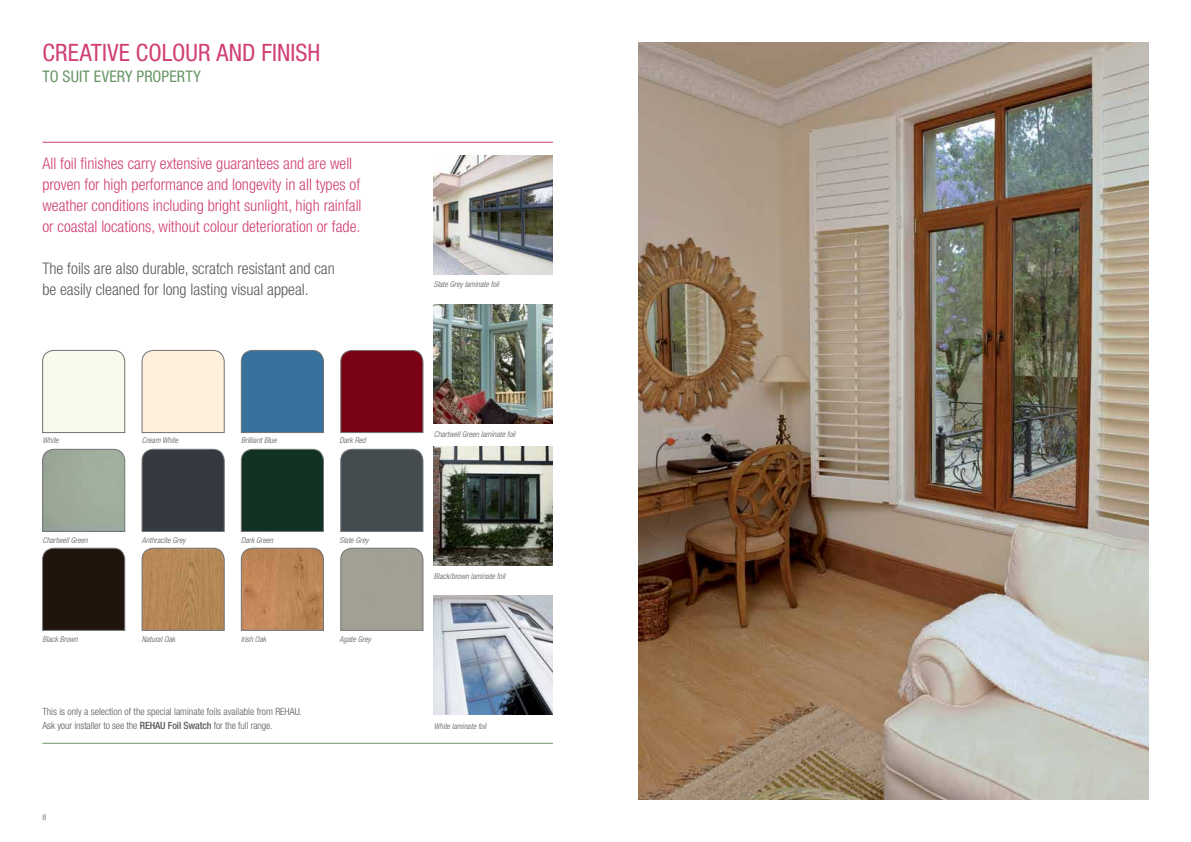
<style>
.page{position:relative;width:1191px;height:842px;background:#fff}
.page>*{position:absolute;margin:0;border:0;box-sizing:border-box;transform-origin:0 0}
.t1{font:condensed 24px "Helvetica Neue";letter-spacing:.005em;color:#d13f76}
.t2{font:300 condensed 16px/21px "Helvetica Neue";color:#d13f76}
.t3{font:300 condensed 16px/21px "Helvetica Neue";color:#58595b}
.t4{font:condensed 16px "Helvetica Neue";letter-spacing:.01em;color:#699667}
.t5{font:300 condensed 10px/14px "Helvetica Neue";color:#58595b}
.t6{font:italic 300 condensed 8px "Helvetica Neue";color:#58595b}
.t7{font:300 condensed 8px "Helvetica Neue";color:#58595b}
.s1{font-weight:500}
</style>
<div class="page">
<hr style="left:43px;top:142px;width:510px;height:1px;background:#d13f76">
<hr style="left:43px;top:743px;width:510px;height:1px;background:#699667">
<img style="left:638px;top:43px;width:510px;height:756px">
<img style="left:434px;top:447px;width:119px;height:119px">
<img style="left:434px;top:304px;width:119px;height:119px">
<img style="left:434px;top:596px;width:119px;height:119px">
<div style="left:42px;top:350px;width:83px;height:83px;background:#f9faec"></div>
<svg style="left:42px;top:449px;width:83px;height:83px;background:#9ba999"></svg>
<svg style="left:42px;top:548px;width:83px;height:83px;background:#251a12"></svg>
<div style="left:241px;top:350px;width:83px;height:83px;background:#38719b"></div>
<div style="left:241px;top:449px;width:83px;height:83px;background:#123223"></div>
<svg style="left:241px;top:548px;width:83px;height:83px;background:#b9855a"></svg>
<div style="left:142px;top:350px;width:83px;height:83px;background:#fff0dc"></div>
<div style="left:142px;top:449px;width:83px;height:83px;background:#343a40"></div>
<svg style="left:142px;top:548px;width:83px;height:83px;background:#b28859"></svg>
<div style="left:340px;top:350px;width:83px;height:83px;background:#790215"></div>
<div style="left:340px;top:449px;width:83px;height:83px;background:#454c50"></div>
<div style="left:340px;top:548px;width:83px;height:83px;background:#a29f95"></div>
<img style="left:434px;top:155px;width:119px;height:120px">
<h1 class="t1" style="left:43px;top:39px;width:279px">CREATIVE COLOUR AND FINISH</h1>
<h2 class="t4" style="left:43px;top:67px;width:160px">TO SUIT EVERY PROPERTY</h2>
<p class="t2" style="left:42px;top:153px;width:321px">All foil finishes carry extensive guarantees and are well proven for high performance and longevity in all types of weather conditions including bright sunlight, high rainfall or coastal locations, without colour deterioration or fade.</p>
<h2 class="t3" style="left:42px;top:258px;width:294px">The foils are also durable, scratch resistant and can be easily cleaned for long lasting visual appeal.</h2>
<p class="t6" style="left:43px;top:436px;width:18px">White</p>
<p class="t6" style="left:142px;top:436px;width:38px">Cream White</p>
<p class="t6" style="left:241px;top:436px;width:37px">Brilliant Blue</p>
<p class="t6" style="left:339px;top:436px;width:28px">Dark Red</p>
<p class="t6" style="left:43px;top:535px;width:47px">Chartwell Green</p>
<p class="t6" style="left:142px;top:535px;width:45px">Anthracite Grey</p>
<p class="t6" style="left:241px;top:535px;width:33px">Dark Green</p>
<p class="t6" style="left:339px;top:535px;width:30px">Slate Grey</p>
<p class="t6" style="left:43px;top:634px;width:37px">Black Brown</p>
<p class="t6" style="left:142px;top:634px;width:35px">Natural Oak</p>
<p class="t6" style="left:241px;top:634px;width:26px">Irish Oak</p>
<p class="t6" style="left:339px;top:634px;width:33px">Agate Grey</p>
<p class="t5" style="left:42px;top:704px;width:261px">This is only a selection of the special laminate foils available from REHAU.<br>Ask your installer to see the <span class="s1">REHAU Foil Swatch</span> for the full range.</p>
<p class="t7" style="left:43px;top:812px;width:5px">8</p>
<p class="t6" style="left:434px;top:280px;width:67px">Slate Grey laminate foil</p>
<p class="t6" style="left:434px;top:430px;width:83px">Chartwell Green laminate foil</p>
<p class="t6" style="left:434px;top:571px;width:73px">Black/brown laminate foil</p>
<p class="t6" style="left:434px;top:721px;width:54px">White laminate foil</p>
</div>
